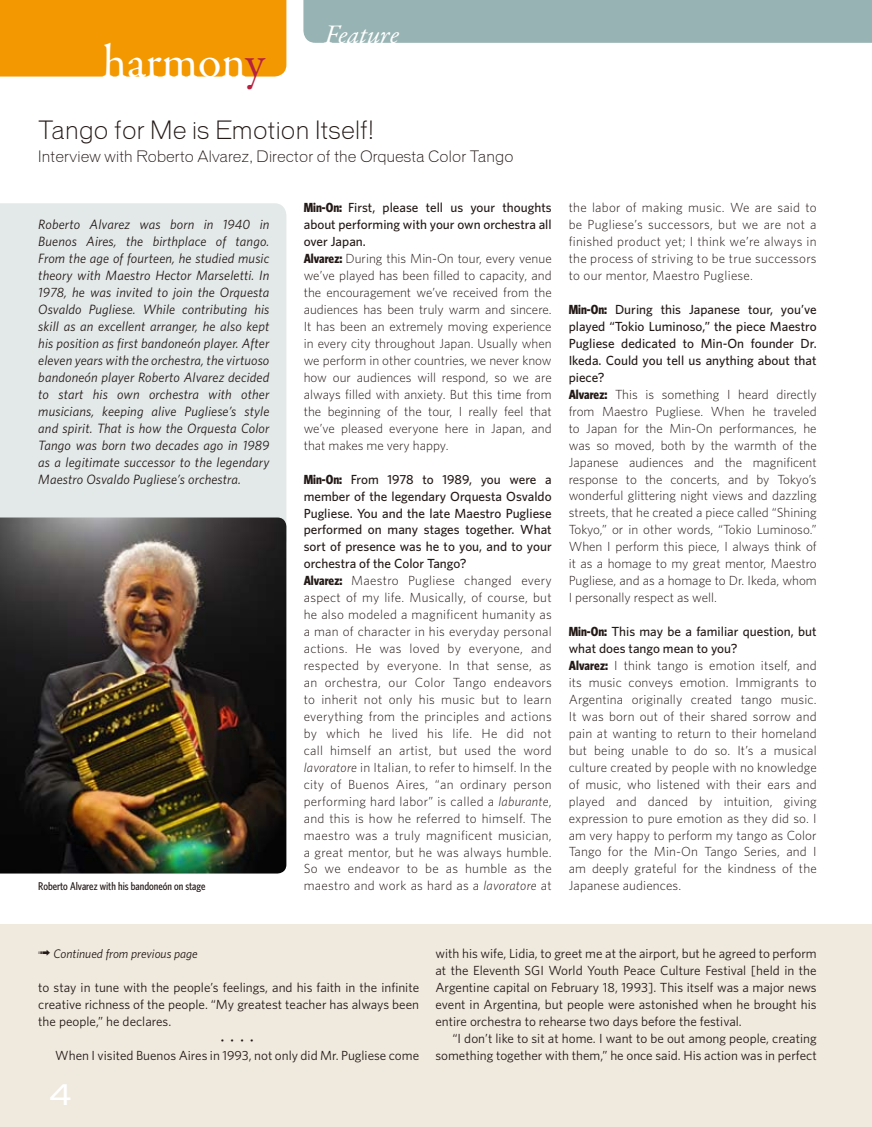
<style>
.page{position:relative;width:872px;height:1127px;background:#fff}
.page>*{position:absolute;margin:0;border:0;box-sizing:border-box;transform-origin:0 0}
.t1{font:48px "Garamond Premr Pro";letter-spacing:-.01em;color:#fff}
.t2{font:italic 27px "Garamond Premr Pro";letter-spacing:-.005em;color:#fff}
.t3{font:expanded 27px "Vonnes";color:#fff}
.t4{font:300 24px "Vonnes";letter-spacing:.01em;color:#231916}
.t5{font:300 15px "Vonnes";letter-spacing:.01em;color:#231916}
.t6{font:italic 13.5px/17px "Whitney HTF";letter-spacing:.01em;color:#231916;text-align:justify}
.t7{font:300 13.2px/17px "Whitney HTF";letter-spacing:.01em;color:#231916}
.t8{font:13.2px/17px "Whitney HTF";color:#231916;text-align:justify}
.t9{font:700 13.2px "Arno Pro";color:#231916}
.t10{font:italic 12.45px "Whitney HTF";color:#231916}
.t11{font:500 condensed 11.25px "Whitney HTF";color:#231916}
.s1{color:#b6223f}
.s2{font-weight:700;font-stretch:condensed}
.s3{font-weight:500}
.s4{font-style:italic}
</style>
<div class="page">
<div style="left:0;top:203px;width:286px;height:314px;background:#e3e9e9"></div>
<div style="left:0;top:924px;width:872px;height:203px;background:#efe9de"></div>
<img style="left:0;top:517px;width:286px;height:356px">
<div style="left:0;top:0;width:286px;height:77px;background:#f39800"></div>
<div style="left:303px;top:0;width:569px;height:43px;background:#98b3b3"></div>
<h1 class="t1" style="left:103px;top:33px;width:164px">harmon<span class="s1">y</span></h1>
<h2 class="t2" style="left:325px;top:17px;width:76px">Feature</h2>
<h3 class="t4" style="left:38px;top:116px;width:337px">Tango for Me is Emotion Itself!</h3>
<p class="t5" style="left:38px;top:147px;width:477px">Interview with Roberto Alvarez, Director of the Orquesta Color Tango</p>
<p class="t6" style="left:38px;top:216px;width:233px">Roberto Alvarez was born in 1940 in Buenos Aires, the birthplace of tango.<br>From the age of fourteen, he studied music theory with Maestro Hector Marseletti. In 1978, he was invited to join the Orquesta Osvaldo Pugliese. While contributing his skill as an excellent arranger, he also kept his position as first bandoneón player. After eleven years with the orchestra, the virtuoso bandoneón player Roberto Alvarez decided to start his own orchestra with other musicians, keeping alive Pugliese’s style and spirit. That is how the Orquesta Color Tango was born two decades ago in 1989 as a legitimate successor to the legendary Maestro Osvaldo Pugliese’s orchestra.</p>
<p class="t11" style="left:38px;top:880px;width:169px">Roberto Alvarez with his bandoneón on stage</p>
<p class="t7" style="left:304px;top:199px;width:249px"><span class="s2">Min-On:</span> <span class="s3">First, please tell us your thoughts about performing with your own orchestra all over Japan.<br></span><span class="s2">Alvarez:</span> During this Min-On tour, every venue we’ve played has been filled to capacity, and the encouragement we’ve received from the audiences has been truly warm and sincere.<br>It has been an extremely moving experience in every city throughout Japan. Usually when we perform in other countries, we never know how our audiences will respond, so we are always filled with anxiety. But this time from the beginning of the tour, I really feel that we’ve pleased everyone here in Japan, and that makes me very happy.</p>
<p class="t7" style="left:304px;top:470px;width:249px"><span class="s2">Min-On:</span> <span class="s3">From 1978 to 1989, you were a member of the legendary Orquesta Osvaldo Pugliese. You and the late Maestro Pugliese performed on many stages together. What sort of presence was he to you, and to your orchestra of the Color Tango?<br></span><span class="s2">Alvarez:</span> Maestro Pugliese changed every aspect of my life. Musically, of course, but he also modeled a magnificent humanity as a man of character in his everyday personal actions. He was loved by everyone, and respected by everyone. In that sense, as an orchestra, our Color Tango endeavors to inherit not only his music but to learn everything from the principles and actions by which he lived his life. He did not call himself an artist, but used the word <span class="s4">lavoratore</span> in Italian, to refer to himself. In the city of Buenos Aires, “an ordinary person performing hard labor” is called a <span class="s4">laburante</span>, and this is how he referred to himself. The maestro was a truly magnificent musician, a great mentor, but he was always humble.<br>So we endeavor to be as humble as the maestro and work as hard as a <span class="s4">lavoratore</span> at</p>
<p class="t7" style="left:569px;top:199px;width:249px;text-align:justify">the labor of making music. We are said to be Pugliese’s successors, but we are not a finished product yet; I think we’re always in the process of striving to be true successors to our mentor, Maestro Pugliese.</p>
<p class="t7" style="left:569px;top:301px;width:249px"><span class="s2">Min-On:</span> <span class="s3">During this Japanese tour, you’ve played “Tokio Luminoso,” the piece Maestro Pugliese dedicated to Min-On founder Dr.<br>Ikeda. Could you tell us anything about that piece?<br></span><span class="s2">Alvarez:</span> This is something I heard directly from Maestro Pugliese. When he traveled to Japan for the Min-On performances, he was so moved, both by the warmth of the Japanese audiences and the magnificent response to the concerts, and by Tokyo’s wonderful glittering night views and dazzling streets, that he created a piece called “Shining Tokyo,” or in other words, “Tokio Luminoso.” When I perform this piece, I always think of it as a homage to my great mentor, Maestro Pugliese, and as a homage to Dr. Ikeda, whom I personally respect as well.</p>
<p class="t7" style="left:569px;top:623px;width:249px"><span class="s2">Min-On:</span> <span class="s3">This may be a familiar question, but what does tango mean to you?<br></span><span class="s2">Alvarez:</span> I think tango is emotion itself, and its music conveys emotion. Immigrants to Argentina originally created tango music.<br>It was born out of their shared sorrow and pain at wanting to return to their homeland but being unable to do so. It’s a musical culture created by people with no knowledge of music, who listened with their ears and played and danced by intuition, giving expression to pure emotion as they did so. I am very happy to perform my tango as Color Tango for the Min-On Tango Series, and I am deeply grateful for the kindness of the Japanese audiences.</p>
<p class="t10" style="left:38px;top:946px;width:161px">➟ Continued from previous page</p>
<p class="t8" style="left:38px;top:979px;width:382px">to stay in tune with the people’s feelings, and his faith in the infinite creative richness of the people. “My greatest teacher has always been the people,” he declares.</p>
<p class="t9" style="left:221px;top:1031px;width:34px">····</p>
<p class="t8" style="left:55px;top:1046px;width:365px">When I visited Buenos Aires in 1993, not only did Mr. Pugliese come</p>
<h2 class="t3" style="left:49px;top:1078px;width:25px">4</h2>
<p class="t8" style="left:435px;top:945px;width:383px">with his wife, Lidia, to greet me at the airport, but he agreed to perform at the Eleventh SGI World Youth Peace Culture Festival [held in the Argentine capital on February 18, 1993]. This itself was a major news event in Argentina, but people were astonished when he brought his entire orchestra to rehearse two days before the festival.</p>
<p class="t8" style="left:435px;top:1029px;width:383px;text-align:right">“I don’t like to sit at home. I want to be out among people, creating something together with them,” he once said. His action was in perfect</p>
</div>
